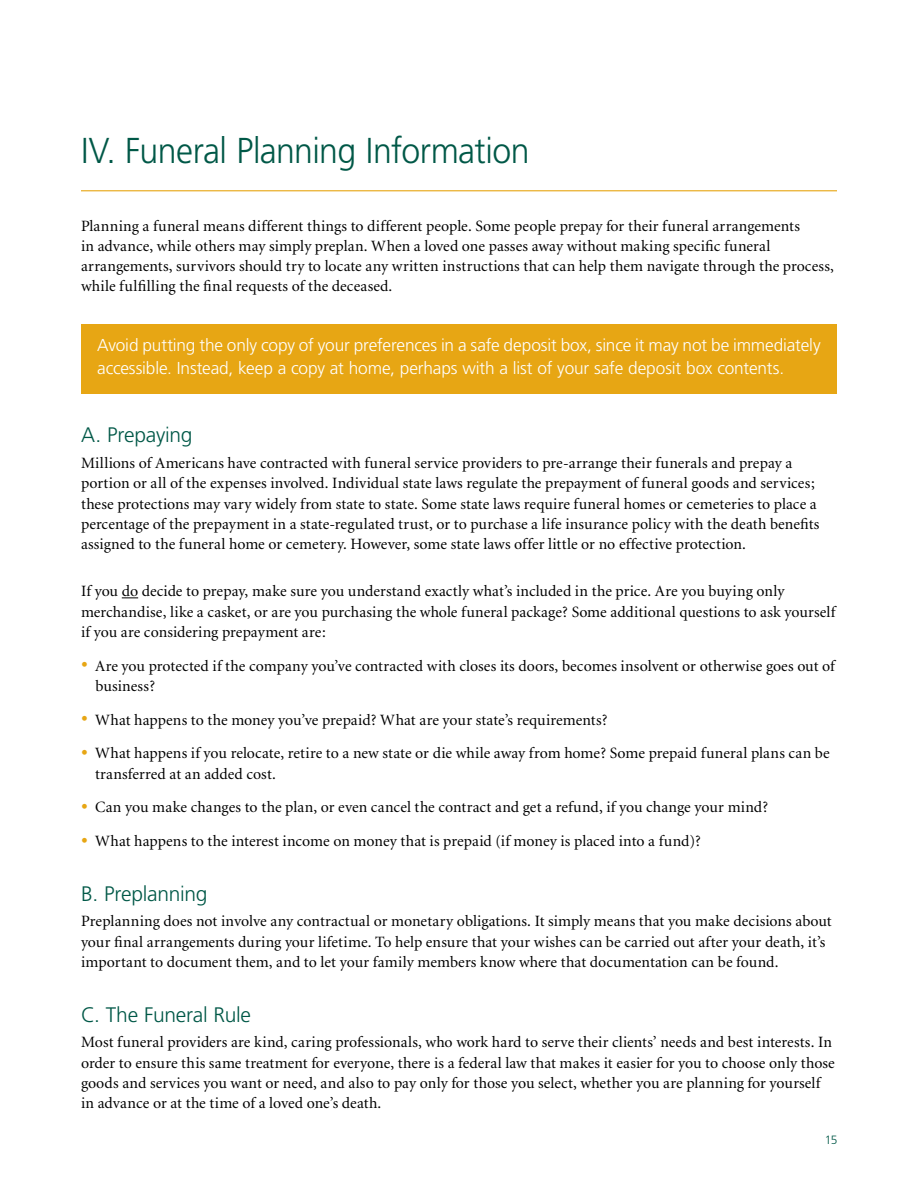
<style>
.page{position:relative;width:918px;height:1188px;background:#fff}
.page>*{position:absolute;margin:0;border:0;box-sizing:border-box;transform-origin:0 0}
.t1{font:300 36px "Frutiger";letter-spacing:-.015em;color:#005847;scale:.94 1}
.t2{font:300 21px "Frutiger";letter-spacing:-.015em;color:#005847}
.t3{font:300 17.25px/23.2px "Frutiger";letter-spacing:-.01em;color:#fff}
.t4{font:15.75px/20.2px "Minion";letter-spacing:.005em;color:#000}
.t5{font:300 12px "Frutiger";color:#005847}
.s1{font-size:23.25px;color:#e7a614}
</style>
<div class="page">
<hr style="left:81px;top:190px;width:756px;height:1px;background:#e7a614">
<svg style="left:122px;top:597px;width:16px;height:1px"></svg>
<div style="left:81px;top:324px;width:756px;height:70px;background:#e7a614"></div>
<h1 class="t1" style="left:81px;top:130px;width:479px">IV. Funeral Planning Information</h1>
<p class="t4" style="left:81px;top:216px;width:754px">Planning a funeral means different things to different people. Some people prepay for their funeral arrangements<br>in advance, while others may simply preplan. When a loved one passes away without making specific funeral arrangements, survivors should try to locate any written instructions that can help them navigate through the process, while fulfilling the final requests of the deceased.</p>
<p class="t3" style="left:97px;top:334px;width:725px">Avoid putting the only copy of your preferences in a safe deposit box, since it may not be immediately accessible. Instead, keep a copy at home, perhaps with a list of your safe deposit box contents.</p>
<h2 class="t2" style="left:81px;top:423px;width:113px">A. Prepaying</h2>
<p class="t4" style="left:81px;top:453px;width:740px">Millions of Americans have contracted with funeral service providers to pre-arrange their funerals and prepay a portion or all of the expenses involved. Individual state laws regulate the prepayment of funeral goods and services; these protections may vary widely from state to state. Some state laws require funeral homes or cemeteries to place a percentage of the prepayment in a state-regulated trust, or to purchase a life insurance policy with the death benefits assigned to the funeral home or cemetery. However, some state laws offer little or no effective protection.</p>
<p class="t4" style="left:81px;top:582px;width:756px">If you do decide to prepay, make sure you understand exactly what’s included in the price. Are you buying only merchandise, like a casket, or are you purchasing the whole funeral package? Some additional questions to ask yourself if you are considering prepayment are:</p>
<p class="t4" style="left:95px;top:656px;width:741px;text-indent:-14px"><span class="s1">•</span> Are you protected if the company you’ve contracted with closes its doors, becomes insolvent or otherwise goes out of business?</p>
<p class="t4" style="left:81px;top:710px;width:528px"><span class="s1">•</span> What happens to the money you’ve prepaid? What are your state’s requirements?</p>
<p class="t4" style="left:95px;top:744px;width:736px;text-indent:-14px"><span class="s1">•</span> What happens if you relocate, retire to a new state or die while away from home? Some prepaid funeral plans can be transferred at an added cost.</p>
<p class="t4" style="left:81px;top:798px;width:689px"><span class="s1">•</span> Can you make changes to the plan, or even cancel the contract and get a refund, if you change your mind?</p>
<p class="t4" style="left:81px;top:831px;width:621px"><span class="s1">•</span> What happens to the interest income on money that is prepaid (if money is placed into a fund)?</p>
<h2 class="t2" style="left:81px;top:882px;width:128px">B. Preplanning</h2>
<p class="t4" style="left:81px;top:912px;width:752px">Preplanning does not involve any contractual or monetary obligations. It simply means that you make decisions about your final arrangements during your lifetime. To help ensure that your wishes can be carried out after your death, it’s important to document them, and to let your family members know where that documentation can be found.</p>
<h2 class="t2" style="left:81px;top:1003px;width:172px">C. The Funeral Rule</h2>
<p class="t4" style="left:81px;top:1033px;width:755px">Most funeral providers are kind, caring professionals, who work hard to serve their clients’ needs and best interests. In order to ensure this same treatment for everyone, there is a federal law that makes it easier for you to choose only those goods and services you want or need, and also to pay only for those you select, whether you are planning for yourself in advance or at the time of a loved one’s death.</p>
<p class="t5" style="left:825px;top:1133px;width:14px">15</p>
</div>
